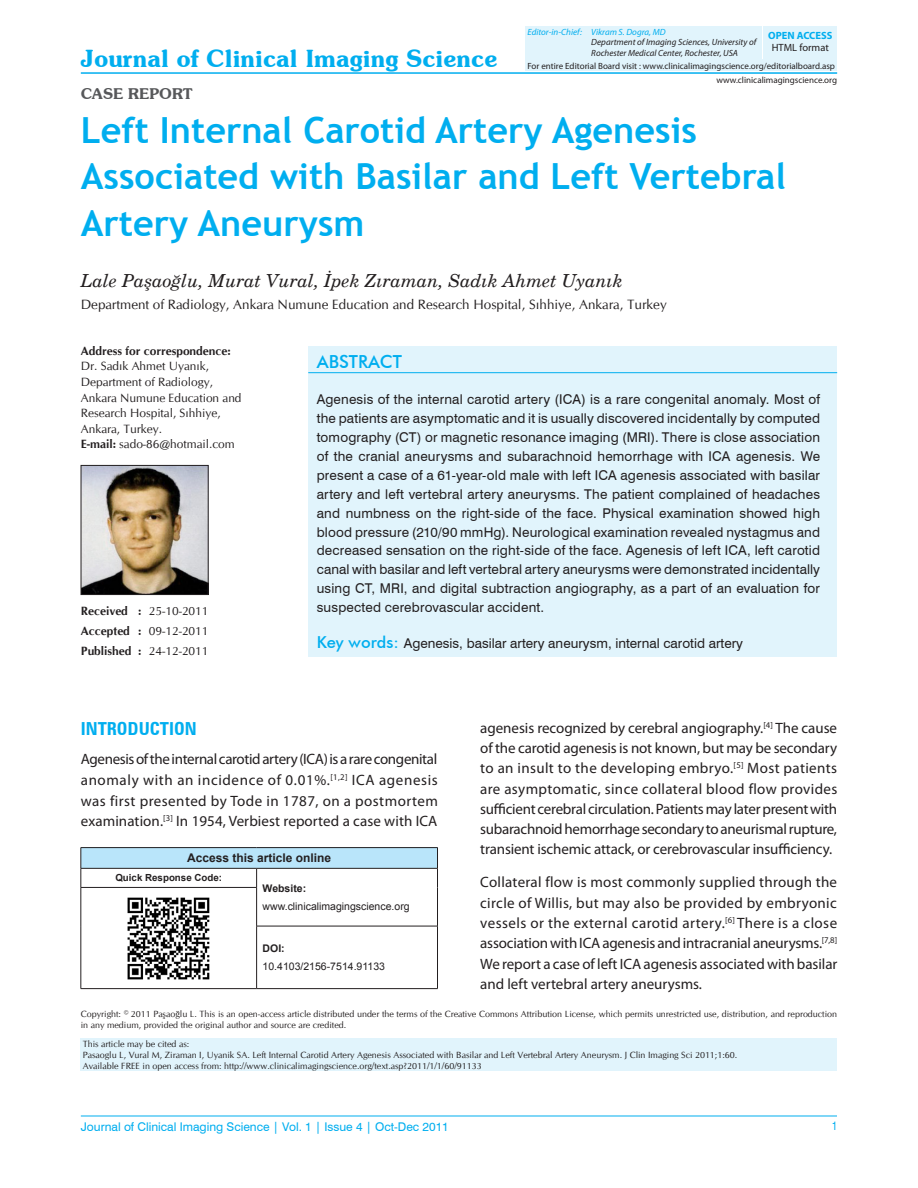
<style>
.page{position:relative;width:918px;height:1188px;background:#fff}
.page>*{position:absolute;margin:0;border:0;box-sizing:border-box;transform-origin:0 0}
.AT{font:700 36px/46.5px "Trebuchet MS";color:#00aeef}
.JCIS{font:600 24px "Souvenir IT Cby BT";color:#00aeef}
.AU_new{font:italic 18px "New Century Schlbk";color:#231f20}
.t1{font:700 condensed 18px "Zurich BT";color:#00aeef}
.Abstract_2{font:500 18px "Futura BT";color:#00aeef}
.TX{font:15px/20.2px "Myriad Pro";color:#231f20;text-align:justify}
.Article_Type{font:600 15px "Souvenir IT Cby BT";color:#57585a}
.ABS{font:13.5px/18.9px "Swiss 721 BT";letter-spacing:.015em;color:#231f20;text-align:justify}
.AU_aff_new{font:13.5px "CG Omega";color:#231f20}
.KWD{font:13.5px "Swiss 721 BT";color:#231f20}
.ADD{font:12px/15.6px "CG Omega";color:#231f20}
.t2{font:12px "Swiss 721 BT";color:#00aeef}
.t3{font:700 12px "Arial";color:#231f20}
.t4{font:700 12px "CG Omega";color:#231f20}
.t5{font:condensed 12px "Helvetica";color:#00aeef}
.t6{font:10.5px "Arial";color:#231f20}
.t7{font:700 10.5px "Arial";color:#231f20}
.t8{font:700 10.5px "Myriad Pro";color:#00aeef}
.t9{font:10.5px "Myriad Pro";color:#231f20}
.t10{font:700 9.75px "Arial";color:#231f20}
.HTC{font:9px/10.8px "CG Omega";color:#231f20}
.t11{font:9px "Myriad Pro";color:#231f20}
.t12{font:italic 9px "Myriad Pro";color:#231f20}
.t13{font:italic 9px "Myriad Pro";color:#00aeef}
.s1{font-weight:700}
.s2{font-family:"Futura BT";font-weight:500;font-size:16.5px;color:#00aeef}
.s3{font-weight:400}
</style>
<div class="page">
<hr style="left:81px;top:1116px;width:756px;height:1px;background:#00aeef">
<hr style="left:81px;top:72px;width:756px;height:2px;background:#00aeef">
<div style="left:308px;top:346px;width:529px;height:310px;background:#e1f4fc"></div>
<hr style="left:308px;top:372px;width:529px;height:1px;background:#00aeef">
<div style="left:525px;top:60px;width:312px;height:11px;background:#e1f4fc"></div>
<div style="left:525px;top:26px;width:237px;height:32px;background:#e1f4fc"></div>
<div style="left:764px;top:26px;width:73px;height:32px;background:#e1f4fc"></div>
<div style="left:81px;top:848px;width:357px;height:20px;background:#b9e5fa"></div>
<hr style="left:81px;top:847px;width:176px;height:1px;background:#231f20">
<hr style="left:257px;top:847px;width:181px;height:1px;background:#231f20">
<hr style="left:81px;top:868px;width:176px;height:1px;background:#231f20">
<svg style="left:81px;top:848px;width:1px;height:39px"></svg>
<hr style="left:257px;top:868px;width:181px;height:1px;background:#231f20">
<svg style="left:437px;top:848px;width:1px;height:39px"></svg>
<hr style="left:437px;top:887px;width:1px;height:39px;background:#231f20">
<hr style="left:81px;top:887px;width:176px;height:1px;background:#231f20">
<hr style="left:81px;top:888px;width:1px;height:38px;background:#231f20">
<hr style="left:81px;top:926px;width:1px;height:62px;background:#231f20">
<hr style="left:81px;top:988px;width:176px;height:1px;background:#231f20">
<hr style="left:256px;top:926px;width:182px;height:1px;background:#231f20">
<hr style="left:437px;top:926px;width:1px;height:62px;background:#231f20">
<hr style="left:257px;top:988px;width:181px;height:1px;background:#231f20">
<svg style="left:256px;top:869px;width:1px;height:18px"></svg>
<hr style="left:256px;top:888px;width:1px;height:38px;background:#231f20">
<hr style="left:256px;top:926px;width:1px;height:62px;background:#231f20">
<img style="left:127px;top:897px;width:83px;height:83px">
<div style="left:81px;top:1038px;width:756px;height:33px;background:#e1f4fc"></div>
<img style="left:83px;top:467px;width:123px;height:126px">
<div style="left:81px;top:465px;width:127px;height:130px;border:1px solid #231f20"></div>
<p class="JCIS" style="left:81px;top:44px;width:418px">Journal of Clinical Imaging Science</p>
<p class="Article_Type" style="left:81px;top:84px;width:113px">CASE REPORT</p>
<p class="t13" style="left:528px;top:26px;width:140px">Editor-in-Chief: Vikram S. Dogra, MD</p>
<p class="t12" style="left:591px;top:37px;width:167px">Department of Imaging Sciences, University of</p>
<p class="t12" style="left:591px;top:48px;width:148px">Rochester Medical Center, Rochester, USA</p>
<p class="t8" style="left:768px;top:28px;width:66px">OPEN ACCESS</p>
<p class="t9" style="left:772px;top:41px;width:59px">HTML format</p>
<p class="t11" style="left:528px;top:60px;width:309px">For entire Editorial Board visit : www.clinicalimagingscience.org/editorialboard.asp</p>
<p class="t11" style="left:716px;top:74px;width:122px">www.clinicalimagingscience.org</p>
<p class="AT" style="left:81px;top:107px;width:707px">Left Internal Carotid Artery Agenesis<br>Associated with Basilar and Left Vertebral<br>Artery Aneurysm</p>
<p class="AU_new" style="left:81px;top:270px;width:543px">Lale Paşaoğlu, Murat Vural, İpek Zıraman, Sadık Ahmet Uyanık</p>
<p class="AU_aff_new" style="left:81px;top:296px;width:587px">Department of Radiology, Ankara Numune Education and Research Hospital, Sıhhiye, Ankara, Turkey</p>
<p class="ADD" style="left:81px;top:343px;width:162px"><span class="s1">Address for correspondence:<br></span>Dr. Sadık Ahmet Uyanık,<br>Department of Radiology,<br>Ankara Numune Education and<br>Research Hospital, Sıhhiye,<br>Ankara, Turkey.<br><span class="s1">E-mail:</span> sado-86@hotmail.com</p>
<p class="Abstract_2" style="left:317px;top:351px;width:87px">ABSTRACT</p>
<p class="ABS" style="left:317px;top:390px;width:505px">Agenesis of the internal carotid artery (ICA) is a rare congenital anomaly. Most of the patients are asymptomatic and it is usually discovered incidentally by computed tomography (CT) or magnetic resonance imaging (MRI). There is close association of the cranial aneurysms and subarachnoid hemorrhage with ICA agenesis. We present a case of a 61-year-old male with left ICA agenesis associated with basilar artery and left vertebral artery aneurysms. The patient complained of headaches and numbness on the right-side of the face. Physical examination showed high blood pressure (210/90 mmHg). Neurological examination revealed nystagmus and decreased sensation on the right-side of the face. Agenesis of left ICA, left carotid canal with basilar and left vertebral artery aneurysms were demonstrated incidentally using CT, MRI, and digital subtraction angiography, as a part of an evaluation for suspected cerebrovascular accident.</p>
<p class="KWD" style="left:317px;top:635px;width:428px"><span class="s2">Key words:</span> Agenesis, basilar artery aneurysm, internal carotid artery</p>
<p class="ADD" style="left:81px;top:603px;width:129px"><span class="s1">Received :</span> 25-10-2011</p>
<p class="ADD" style="left:81px;top:623px;width:129px"><span class="s1">Accepted :</span> 09-12-2011</p>
<p class="t4" style="left:81px;top:643px;width:129px">Published : <span class="s3">24-12-2011</span></p>
<p class="TX" style="left:480px;top:717px;width:359px">agenesis recognized by cerebral angiography.<sup>[4]</sup> The cause of the carotid agenesis is not known, but may be secondary to an insult to the developing embryo.<sup>[5]</sup> Most patients are asymptomatic, since collateral blood flow provides sufficient cerebral circulation. Patients may later present with subarachnoid hemorrhage secondary to aneurismal rupture, transient ischemic attack, or cerebrovascular insufficiency.</p>
<p class="TX" style="left:480px;top:872px;width:359px">Collateral flow is most commonly supplied through the circle of Willis, but may also be provided by embryonic vessels or the external carotid artery.<sup>[6]</sup> There is a close association with ICA agenesis and intracranial aneurysms.<sup>[7,8] </sup>We report a case of left ICA agenesis associated with basilar and left vertebral artery aneurysms.</p>
<p class="HTC" style="left:81px;top:1008px;width:758px">Copyright: © 2011 Paşaoğlu L. This is an open-access article distributed under the terms of the Creative Commons Attribution License, which permits unrestricted use, distribution, and reproduction in any medium, provided the original author and source are credited.</p>
<p class="HTC" style="left:83px;top:1039px;width:108px">This article may be cited as:</p>
<p class="HTC" style="left:83px;top:1049px;width:656px">Pasaoglu L, Vural M, Ziraman I, Uyanik SA. Left Internal Carotid Artery Agenesis Associated with Basilar and Left Vertebral Artery Aneurysm. J Clin Imaging Sci 2011;1:60.<br>Available FREE in open access from: http://www.clinicalimagingscience.org/text.asp?2011/1/1/60/91133</p>
<h1 class="t1" style="left:81px;top:718px;width:117px">INTRODUCTION</h1>
<p class="TX" style="left:81px;top:749px;width:359px;line-height:20.7px">Agenesis of the internal carotid artery (ICA) is a rare congenital anomaly with an incidence of 0.01%.<sup>[1,2]</sup> ICA agenesis was first presented by Tode in 1787, on a postmortem examination.<sup>[3]</sup> In 1954, Verbiest reported a case with ICA</p>
<p class="t3" style="left:187px;top:850px;width:146px">Access this article online</p>
<p class="t10" style="left:115px;top:872px;width:108px">Quick Response Code:</p>
<p class="t7" style="left:263px;top:881px;width:45px">Website:</p>
<p class="t6" style="left:263px;top:900px;width:149px">www.clinicalimagingscience.org</p>
<p class="t7" style="left:263px;top:941px;width:24px">DOI:</p>
<p class="t6" style="left:263px;top:960px;width:124px">10.4103/2156-7514.91133</p>
<p class="t2" style="left:81px;top:1119px;width:370px">Journal of Clinical Imaging Science | Vol. 1 | Issue 4 | Oct-Dec 2011</p>
<p class="t5" style="left:832px;top:1119px;width:7px">1</p>
</div>
